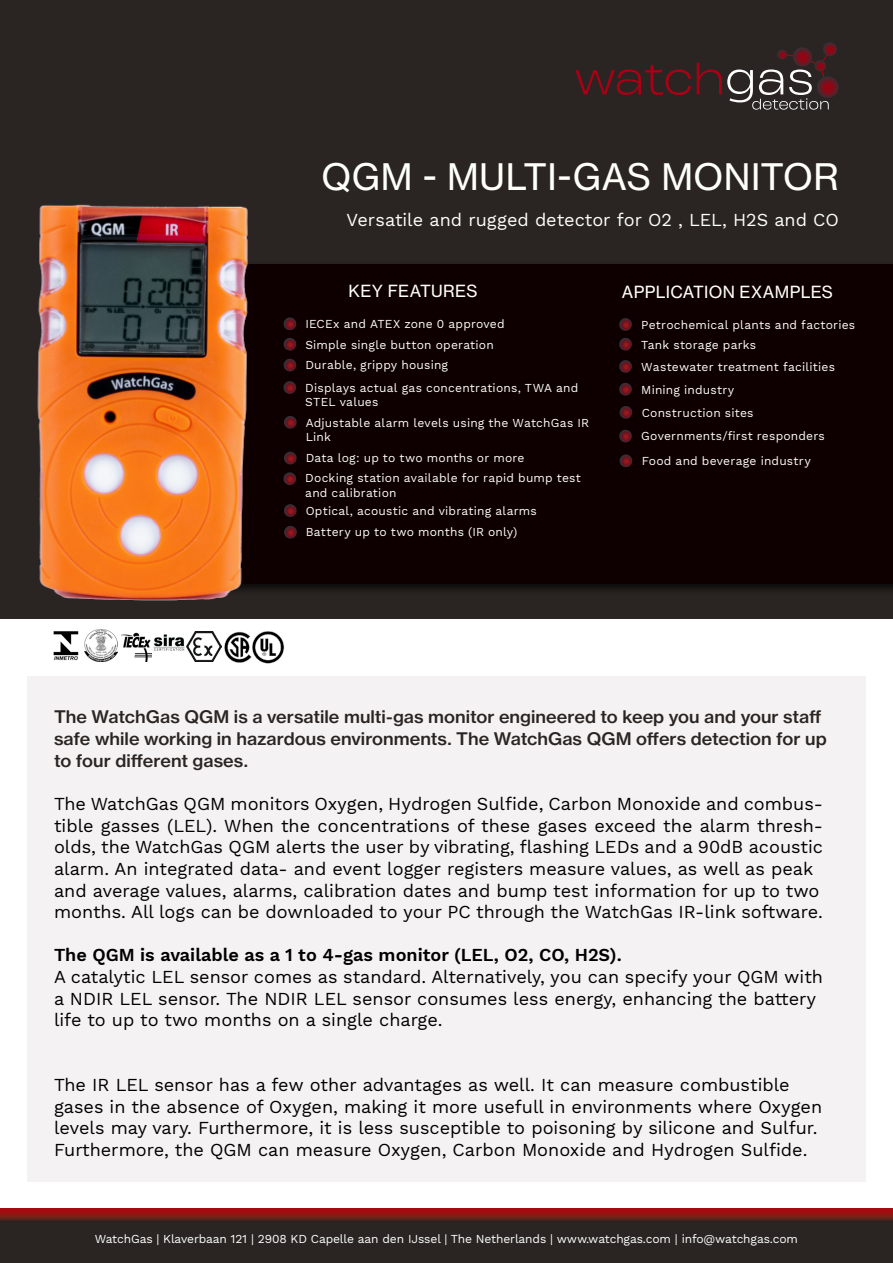
<style>
.page{position:relative;width:893px;height:1263px;background:#fff}
.page>*{position:absolute;margin:0;border:0;box-sizing:border-box;transform-origin:0 0}
.t1{font:36px "N Haas Grotesk TX Pro 55 Rg";letter-spacing:.015em;color:#fffffa}
.t2{font:18px/21.6px "Work Sans";color:#000;text-align:justify}
.t3{font:600 18px "Work Sans";color:#000}
.t4{font:18px "Work Sans";letter-spacing:-.005em;color:#fffffa}
.t5{font:17.1px "N Haas Grotesk TX Pro 65 Md";color:#2a2522;scale:1.05 1}
.t6{font:16.5px "N Haas Grotesk TX Pro 55 Rg";letter-spacing:.02em;color:#fffffa}
.t7{font:12px "Work Sans";letter-spacing:.015em;color:#fffffa}
.t8{font:12px "Work Sans";letter-spacing:-.01em;color:#fff}
</style>
<div class="page">
<hr style="left:0;top:0;width:893px;height:4px;background:#292522">
<div style="left:0;top:4px;width:893px;height:615px;background:#2a2522"></div>
<div style="left:0;top:1209px;width:893px;height:54px;background:#2a2522"></div>
<svg style="left:0;top:1209px;width:893px;height:12px;background:#7f1814"></svg>
<div style="left:176px;top:260px;width:717px;height:337px;background:#000;opacity:.75"></div>
<div style="left:170px;top:264px;width:723px;height:320px;background:#0e0000"></div>
<div style="left:27px;top:676px;width:839px;height:506px;background:#f5f2f4"></div>
<svg style="left:619px;top:318px;width:13px;height:13px"></svg>
<svg style="left:619px;top:338px;width:13px;height:13px"></svg>
<svg style="left:619px;top:360px;width:13px;height:13px"></svg>
<svg style="left:619px;top:383px;width:13px;height:13px"></svg>
<svg style="left:619px;top:406px;width:14px;height:13px"></svg>
<svg style="left:619px;top:430px;width:13px;height:13px"></svg>
<svg style="left:619px;top:454px;width:14px;height:13px"></svg>
<svg style="left:575px;top:42px;width:263px;height:68px"></svg>
<img style="left:274px;top:632px;width:11px;height:31px">
<svg style="left:283px;top:317px;width:14px;height:13px"></svg>
<svg style="left:283px;top:338px;width:14px;height:13px"></svg>
<svg style="left:283px;top:359px;width:14px;height:12px"></svg>
<svg style="left:283px;top:381px;width:13px;height:13px"></svg>
<svg style="left:284px;top:416px;width:13px;height:13px"></svg>
<svg style="left:284px;top:452px;width:13px;height:13px"></svg>
<svg style="left:283px;top:472px;width:13px;height:13px"></svg>
<svg style="left:284px;top:504px;width:13px;height:13px"></svg>
<svg style="left:284px;top:526px;width:13px;height:13px"></svg>
<img style="left:37px;top:204px;width:237px;height:460px">
<p class="t1" style="left:322px;top:155px;width:519px">QGM - MULTI-GAS MONITOR</p>
<p class="t4" style="left:347px;top:209px;width:494px">Versatile and rugged detector for O2 , LEL, H2S and CO</p>
<p class="t6" style="left:349px;top:281px;width:130px">KEY FEATURES</p>
<p class="t7" style="left:305px;top:317px;width:201px">IECEx and ATEX zone 0 approved</p>
<p class="t7" style="left:305px;top:337px;width:190px">Simple single button operation</p>
<p class="t7" style="left:305px;top:358px;width:144px">Durable, grippy housing</p>
<p class="t7" style="left:305px;top:381px;width:275px">Displays actual gas concentrations, TWA and</p>
<p class="t7" style="left:305px;top:395px;width:75px">STEL values</p>
<p class="t7" style="left:306px;top:415px;width:285px">Adjustable alarm levels using the WatchGas IR</p>
<p class="t7" style="left:306px;top:430px;width:27px">Link</p>
<p class="t7" style="left:306px;top:451px;width:220px">Data log: up to two months or more</p>
<p class="t7" style="left:305px;top:471px;width:277px">Docking station available for rapid bump test</p>
<p class="t7" style="left:305px;top:486px;width:93px">and calibration</p>
<p class="t7" style="left:306px;top:504px;width:233px">Optical, acoustic and vibrating alarms</p>
<p class="t7" style="left:306px;top:525px;width:213px">Battery up to two months (IR only)</p>
<p class="t6" style="left:622px;top:281px;width:212px">APPLICATION EXAMPLES</p>
<p class="t7" style="left:641px;top:318px;width:215px">Petrochemical plants and factories</p>
<p class="t7" style="left:641px;top:337px;width:116px">Tank storage parks</p>
<p class="t7" style="left:641px;top:360px;width:195px">Wastewater treatment facilities</p>
<p class="t7" style="left:641px;top:382px;width:95px">Mining industry</p>
<p class="t7" style="left:642px;top:405px;width:113px">Construction sites</p>
<p class="t7" style="left:641px;top:429px;width:185px">Governments/first responders</p>
<p class="t7" style="left:642px;top:453px;width:171px">Food and beverage industry</p>
<p class="t5" style="left:54px;top:706px;width:733px">The WatchGas QGM is a versatile multi-gas monitor engineered to keep you and your staff</p>
<p class="t5" style="left:54px;top:728px;width:737px">safe while working in hazardous environments. The WatchGas QGM offers detection for up</p>
<p class="t5" style="left:54px;top:750px;width:186px">to four different gases.</p>
<p class="t2" style="left:54px;top:794px;width:771px">The WatchGas QGM monitors Oxygen, Hydrogen Sulfide, Carbon Monoxide and combus&shy;tible gasses (LEL). When the concentrations of these gases exceed the alarm thresh&shy;olds, the WatchGas QGM alerts the user by vibrating, flashing LEDs and a 90dB acoustic</p>
<p class="t2" style="left:54px;top:859px;width:761px">alarm. An integrated data- and event logger registers measure values, as well as peak</p>
<p class="t2" style="left:54px;top:880px;width:767px">and average values, alarms, calibration dates and bump test information for up to two</p>
<p class="t2" style="left:54px;top:902px;width:771px">months. All logs can be downloaded to your PC through the WatchGas IR-link software.</p>
<p class="t3" style="left:54px;top:945px;width:569px">The QGM is available as a 1 to 4-gas monitor (LEL, O2, CO, H2S).</p>
<p class="t2" style="left:54px;top:967px;width:771px">A catalytic LEL sensor comes as standard. Alternatively, you can specify your QGM with</p>
<p class="t2" style="left:54px;top:988px;width:764px">a NDIR LEL sensor. The NDIR LEL sensor consumes less energy, enhancing the battery</p>
<p class="t2" style="left:54px;top:1010px;width:390px">life to up to two months on a single charge.</p>
<p class="t2" style="left:54px;top:1075px;width:737px">The IR LEL sensor has a few other advantages as well. It can measure combustible</p>
<p class="t2" style="left:54px;top:1096px;width:770px">gases in the absence of Oxygen, making it more usefull in environments where Oxygen</p>
<p class="t2" style="left:54px;top:1118px;width:765px">levels may vary. Furthermore, it is less susceptible to poisoning by silicone and Sulfur.</p>
<p class="t2" style="left:54px;top:1139px;width:755px">Furthermore, the QGM can measure Oxygen, Carbon Monoxide and Hydrogen Sulfide.</p>
<p class="t8" style="left:95px;top:1231px;width:705px">WatchGas | Klaverbaan 121 | 2908 KD Capelle aan den IJssel | The Netherlands | www.watchgas.com | info@watchgas.com</p>
</div>
